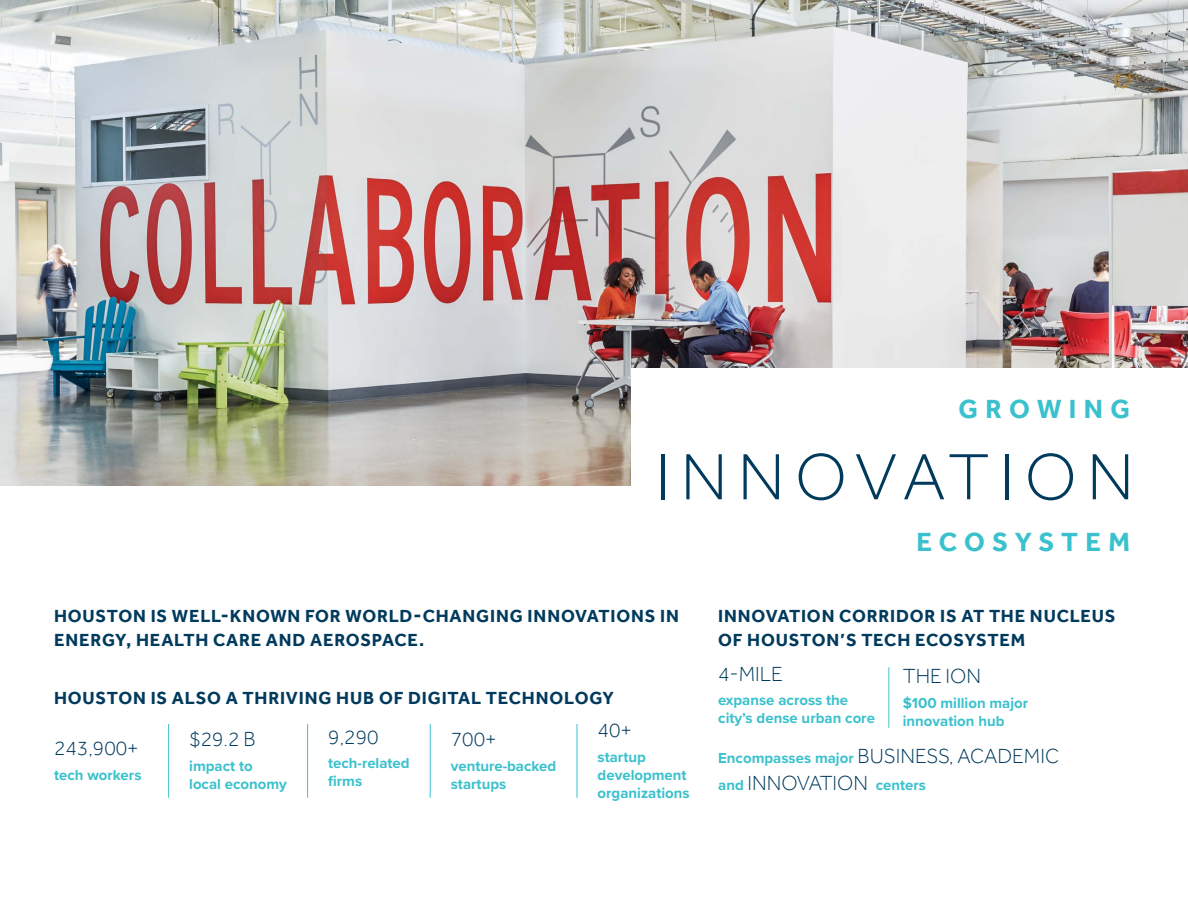
<style>
.page{position:relative;width:1188px;height:918px;background:#fff}
.page>*{position:absolute;margin:0;border:0;box-sizing:border-box;transform-origin:0 0}
.t1{font:300 67.5px "Effra";letter-spacing:.15em;color:#003a5d}
.t2{font:700 27px "Effra";letter-spacing:.265em;color:#3ac1cd}
.t3{font:300 21px "Effra";color:#003a5d}
.t4{font:700 18px/24px "Effra";letter-spacing:.045em;color:#003a5d}
.t5{font:700 15px/18px "Proxima Nova";color:#3ac1cd}
.s1{font-family:"Proxima Nova";font-weight:700;font-size:15px;color:#3ac1cd}
.s2{font-family:"Effra";font-weight:300;font-size:21px;color:#003a5d}
</style>
<div class="page">
<img style="left:0;top:0;width:1188px;height:486px">
<div style="left:631px;top:368px;width:557px;height:209px;background:#fff"></div>
<hr style="left:168px;top:724px;width:1px;height:74px;background:#3fc2ce">
<hr style="left:430px;top:724px;width:1px;height:74px;background:#3fc2ce">
<hr style="left:577px;top:724px;width:1px;height:74px;background:#3fc2ce">
<hr style="left:307px;top:724px;width:1px;height:74px;background:#3fc2ce">
<hr style="left:888px;top:667px;width:1px;height:61px;background:#3fc2ce">
<h2 class="t2" style="left:959px;top:392px;width:173px">GROWING</h2>
<h1 class="t1" style="left:656px;top:437px;width:480px">INNOVATION</h1>
<p class="t4" style="left:54px;top:604px;width:626px">HOUSTON IS WELL-KNOWN FOR WORLD-CHANGING INNOVATIONS IN<br>ENERGY, HEALTH CARE AND AEROSPACE.</p>
<p class="t4" style="left:54px;top:686px;width:562px">HOUSTON IS ALSO A THRIVING HUB OF DIGITAL TECHNOLOGY</p>
<h3 class="t3" style="left:54px;top:736px;width:86px">243,900+</h3>
<p class="t5" style="left:54px;top:766px;width:89px">tech workers</p>
<h3 class="t3" style="left:598px;top:718px;width:36px">40+</h3>
<p class="t5" style="left:598px;top:748px;width:94px">startup development organizations</p>
<h3 class="t3" style="left:328px;top:724px;width:52px">9,290</h3>
<p class="t5" style="left:328px;top:754px;width:83px">tech-related firms</p>
<h3 class="t3" style="left:189px;top:727px;width:68px">$29.2 B</h3>
<p class="t5" style="left:189px;top:757px;width:99px">impact to local economy</p>
<h3 class="t3" style="left:451px;top:727px;width:47px">700+</h3>
<p class="t5" style="left:451px;top:757px;width:107px">venture-backed startups</p>
<h2 class="t2" style="left:917px;top:526px;width:215px">ECOSYSTEM</h2>
<p class="t4" style="left:718px;top:604px;width:399px">INNOVATION CORRIDOR IS AT THE NUCLEUS<br>OF HOUSTON’S TECH ECOSYSTEM</p>
<h3 class="t3" style="left:718px;top:661px;width:66px">4-MILE</h3>
<p class="t5" style="left:718px;top:691px;width:158px">expanse across the city’s dense urban core</p>
<h3 class="t3" style="left:903px;top:664px;width:80px">THE ION</h3>
<p class="t5" style="left:903px;top:694px;width:127px">$100 million major innovation hub</p>
<h3 class="t3" style="left:718px;top:743px;width:342px"><span class="s1">Encompasses major</span> BUSINESS, ACADEMIC</h3>
<p class="t5" style="left:718px;top:776px;width:209px">and <span class="s2">INNOVATION</span> centers</p>
</div>
